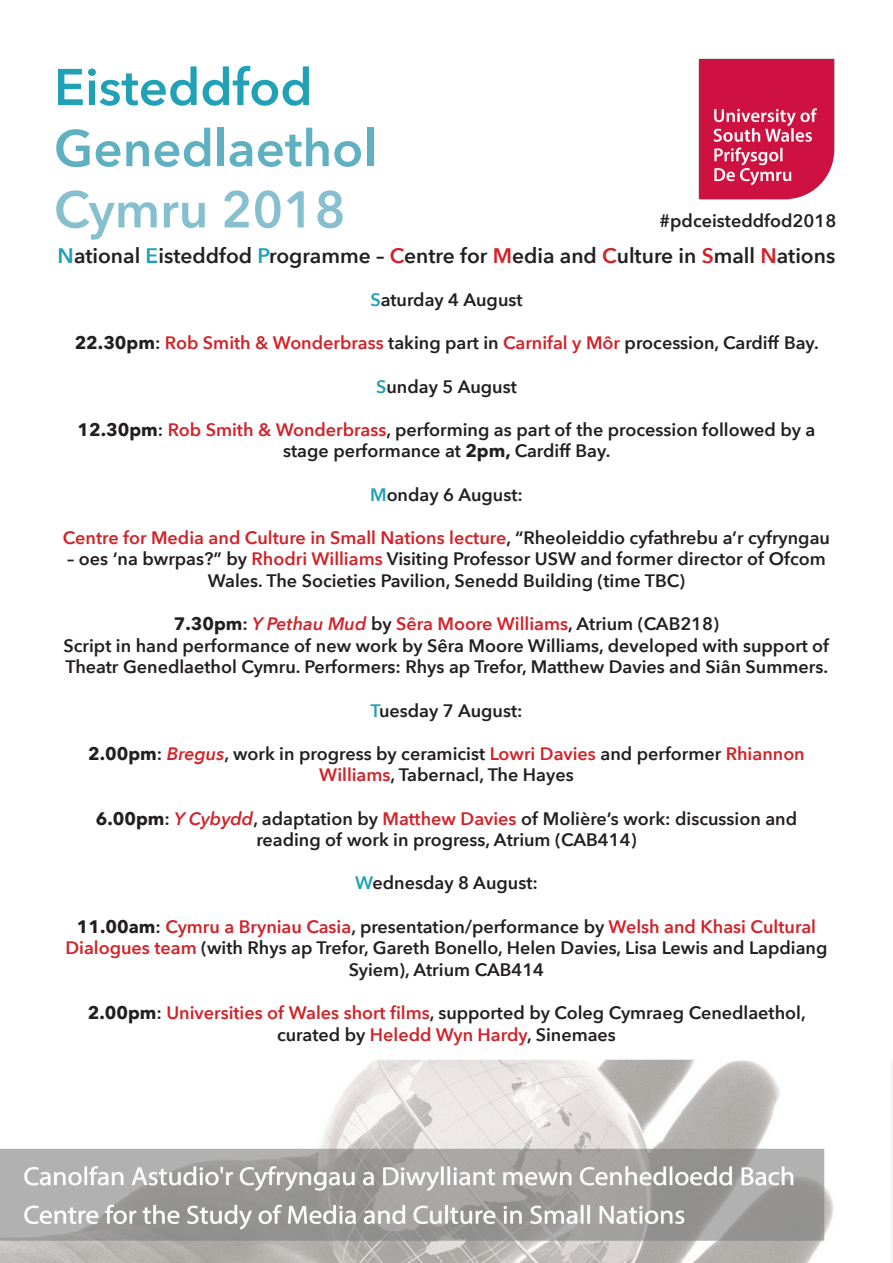
<style>
.page{position:relative;width:893px;height:1263px;background:#fff}
.page>*{position:absolute;margin:0;border:0;box-sizing:border-box;transform-origin:0 0}
.t1{font:600 51px "Avenir Next";color:#5fb0c1}
.t2{font:600 51px "Avenir Next";color:#21a1b5}
.t3{font:600 51px "Avenir Next";color:#86c0ce}
.t4{font:600 21px "Avenir Next";color:#231f20}
.t5{font:600 18px/21.6px "Avenir Next";color:#231f20;text-align:center}
.t6{font:600 18px "Avenir Next";color:#d1232a}
.s1{color:#21a1b5}
.s2{color:#d1232a}
.s3{font-weight:700}
.s4{color:#231f20}
.s5{font-style:italic;color:#d1232a}
</style>
<div class="page">
<img style="left:698px;top:58px;width:137px;height:142px">
<img style="left:0;top:1060px;width:834px;height:203px">
<p class="t2" style="left:54px;top:43px;width:260px">Eisteddfod</p>
<p class="t1" style="left:54px;top:105px;width:324px">Genedlaethol</p>
<p class="t3" style="left:54px;top:166px;width:293px">Cymru 2018</p>
<p class="t4" style="left:58px;top:238px;width:779px"><span class="s1">N</span>ational <span class="s1">E</span>isteddfod <span class="s1">P</span>rogramme – <span class="s2">C</span>entre for <span class="s2">M</span>edia and <span class="s2">C</span>ulture in <span class="s2">S</span>mall <span class="s2">N</span>ations</p>
<p class="t5" style="left:370px;top:289px;width:154px"><span class="s1">S</span>aturday 4 August</p>
<p class="t5" style="left:75px;top:332px;width:746px"><span class="s3">22.30pm</span>: <span class="s2">Rob Smith &amp; Wonderbrass</span> taking part in <span class="s2">Carnifal y Môr</span> procession, Cardiff Bay.</p>
<p class="t5" style="left:376px;top:375px;width:142px"><span class="s1">S</span>unday 5 August</p>
<p class="t5" style="left:77px;top:418px;width:740px"><span class="s3">12.30pm</span>: <span class="s2">Rob Smith &amp; Wonderbrass</span>, performing as part of the procession followed by a stage performance at <span class="s3">2pm,</span> Cardiff Bay.</p>
<p class="t5" style="left:370px;top:483px;width:154px"><span class="s1">M</span>onday 6 August:</p>
<p class="t6" style="left:63px;top:522px;width:769px">Centre for Media and Culture in Small Nations lecture<span class="s4">, “Rheoleiddio cyfathrebu a’r cyfryngau</span></p>
<p class="t5" style="left:67px;top:548px;width:760px">– oes ‘na bwrpas?” by <span class="s2">Rhodri Williams</span> Visiting Professor USW and former director of Ofcom<br>Wales. The Societies Pavilion, Senedd Building (time TBC)</p>
<p class="t5" style="left:174px;top:613px;width:547px"><span class="s3">7.30pm</span>: <span class="s5">Y Pethau Mud</span> by <span class="s2">Sêra Moore Williams</span>, Atrium (CAB218)</p>
<p class="t5" style="left:63px;top:634px;width:767px;text-align:left">Script in hand performance of new work by Sêra Moore Williams, developed with support of<br>Theatr Genedlaethol Cymru. Performers: Rhys ap Trefor, Matthew Davies and Siân Summers.</p>
<p class="t5" style="left:370px;top:699px;width:154px"><span class="s1">T</span>uesday 7 August:</p>
<p class="t5" style="left:88px;top:742px;width:718px"><span class="s3">2.00pm</span>: <span class="s5">Bregus</span>, work in progress by ceramicist <span class="s2">Lowri Davies</span> and performer <span class="s2">Rhiannon<br>Williams</span>, Tabernacl, The Hayes</p>
<p class="t5" style="left:96px;top:807px;width:703px"><span class="s3">6.00pm</span>: <span class="s5">Y Cybydd</span>, adaptation by <span class="s2">Matthew Davies</span> of Molière’s work: discussion and</p>
<p class="t5" style="left:256px;top:829px;width:382px">reading of work in progress, Atrium (CAB414)</p>
<p class="t5" style="left:355px;top:872px;width:184px"><span class="s1">W</span>ednesday 8 August:</p>
<p class="t5" style="left:66px;top:915px;width:763px"><span class="s3">11.00am</span>: <span class="s2">Cymru a Bryniau Casia</span>, presentation/performance by <span class="s2">Welsh and Khasi Cultural<br>Dialogues team</span> (with Rhys ap Trefor, Gareth Bonello, Helen Davies, Lisa Lewis and Lapdiang<br>Syiem), Atrium CAB414</p>
<p class="t5" style="left:88px;top:1001px;width:719px"><span class="s3">2.00pm</span>: <span class="s2">Universities of Wales short films</span>, supported by Coleg Cymraeg Cenedlaethol, curated by <span class="s2">Heledd Wyn Hardy</span>, Sinemaes</p>
<p class="t5" style="left:659px;top:209px;width:178px">#pdceisteddfod2018</p>
</div>
